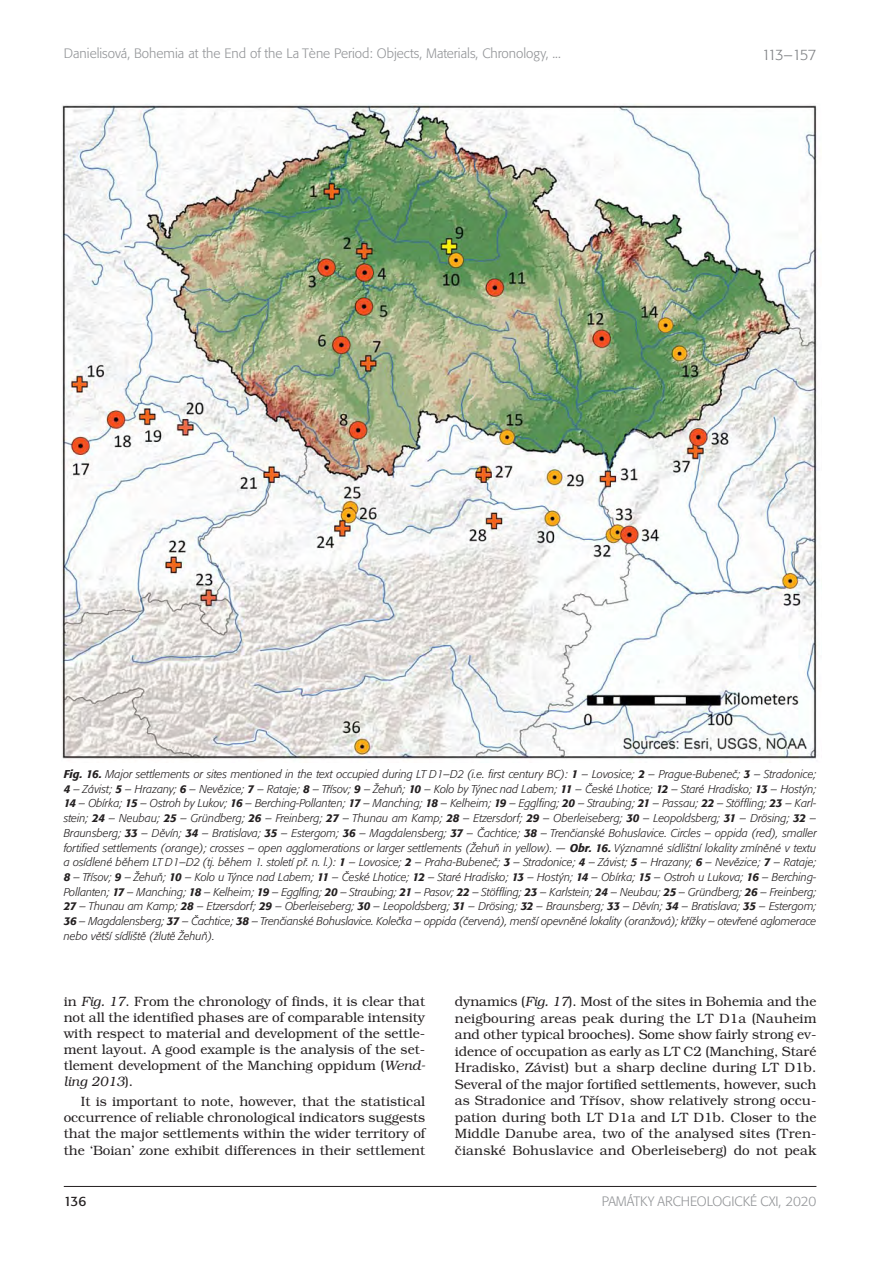
<style>
.page{position:relative;width:893px;height:1263px;background:#fff}
.page>*{position:absolute;margin:0;border:0;box-sizing:border-box;transform-origin:0 0}
.t1{font:300 15px "Formata CE";letter-spacing:-.1em;color:#808285}
.t2{font:300 13.5px/16.5px "Bookman CE";color:#231f20;text-align:justify}
.t3{font:300 13.5px "Formata CE";color:#939598}
.t4{font:13.5px "Formata CE";color:#231f20}
.t5{font:italic 300 11.25px/14.7px "Formata CE";letter-spacing:-.01em;color:#231f20;text-align:justify}
.s1{font-family:"Formata"}
.s2{font-weight:500}
.s3{font-style:italic}
</style>
<div class="page">
<hr style="left:64px;top:1186px;width:752px;height:1px;background:#231f20">
<img style="left:62px;top:103px;width:758px;height:657px">
<p class="t3" style="left:64px;top:48px;width:499px">Danielisová, Bohemia at the End of the La T<span class="s1">è</span>ne Period: Objects, Materials, Chronology, ...</p>
<h1 class="t1" style="left:762px;top:48px;width:57px">113–157</h1>
<p class="t5" style="left:64px;top:768px;width:755px"><span class="s2">Fig. 16.</span> Major settlements or sites mentioned in the text occupied during LT D1–D2 (i.e. first century BC): <span class="s2">1</span> – Lovosice; <span class="s2">2</span> – Prague-Bubeneč; <span class="s2">3</span> – Stradonice; <span class="s2">4</span> – Závist; <span class="s2">5</span> – Hrazany; <span class="s2">6</span> – Nevězice; <span class="s2">7</span> – Rataje; <span class="s2">8</span> – Třísov; <span class="s2">9</span> – Žehuň; <span class="s2">10</span> – Kolo by Týnec nad Labem; <span class="s2">11</span> – České Lhotice; <span class="s2">12</span> – Staré Hradisko; <span class="s2">13</span> – Hostýn; <span class="s2">14</span> – Obírka; <span class="s2">15</span> – Ostroh by Lukov; <span class="s2">16</span> – Berching-Pollanten; <span class="s2">17</span> – Manching; <span class="s2">18</span> – Kelheim; <span class="s2">19</span> – Egglfing; <span class="s2">20</span> – Straubing; <span class="s2">21</span> – Passau; <span class="s2">22</span> – Stöffling; <span class="s2">23</span> – Karl&shy;stein; <span class="s2">24</span> – Neubau; <span class="s2">25</span> – Gründberg; <span class="s2">26</span> – Freinberg; <span class="s2">27</span> – Thunau am Kamp; <span class="s2">28</span> – Etzersdorf; <span class="s2">29</span> – Oberleiseberg; <span class="s2">30</span> – Leopoldsberg; <span class="s2">31</span> – Drösing; <span class="s2">32</span> – Braunsberg; <span class="s2">33</span> – Děvín; <span class="s2">34</span> – Bratislava; <span class="s2">35</span> – Estergom; <span class="s2">36</span> – Magdalensberg; <span class="s2">37</span> – Čachtice; <span class="s2">38</span> – Trenčianské Bohuslavice. Circles – oppida (red), smaller fortified settlements (orange); crosses – open agglomerations or larger settlements (Žehuň in yellow). — <span class="s2">Obr. 16.</span> Významné sídlištní lokality zmíněné v textu a osídlené během LT D1–D2 (tj. během 1. století př. n. l.): <span class="s2">1</span> – Lovosice; <span class="s2">2</span> – Praha-Bubeneč; <span class="s2">3</span> – Stradonice; <span class="s2">4</span> – Závist; <span class="s2">5</span> – Hrazany; <span class="s2">6</span> – Nevězice; <span class="s2">7</span> – Rataje; <span class="s2">8</span> – Třísov; <span class="s2">9</span> – Žehuň; <span class="s2">10</span> – Kolo u Týnce nad Labem; <span class="s2">11</span> – České Lhotice; <span class="s2">12</span> – Staré Hradisko; <span class="s2">13</span> – Hostýn; <span class="s2">14</span> – Obírka; <span class="s2">15</span> – Ostroh u Lukova; <span class="s2">16</span> – Berching-Pollanten; <span class="s2">17</span> – Manching; <span class="s2">18</span> – Kelheim; <span class="s2">19</span> – Egglfing; <span class="s2">20</span> – Straubing; <span class="s2">21</span> – Pasov; <span class="s2">22</span> – Stöffling; <span class="s2">23</span> – Karlstein; <span class="s2">24</span> – Neubau; <span class="s2">25</span> – Gründberg; <span class="s2">26</span> – Freinberg; <span class="s2">27</span> – Thunau am Kamp; <span class="s2">28</span> – Etzersdorf; <span class="s2">29</span> – Oberleiseberg; <span class="s2">30</span> – Leopoldsberg; <span class="s2">31</span> – Drösing; <span class="s2">32</span> – Braunsberg; <span class="s2">33</span> – Děvín; <span class="s2">34</span> – Bratislava; <span class="s2">35</span> – Estergom; <span class="s2">36</span> – Magdalensberg; <span class="s2">37</span> – Čachtice; <span class="s2">38</span> – Trenčianské Bohuslavice. Kolečka – oppida (červená), menší opevněné lokality (oranžová); křížky – otevřené aglomerace nebo větší sídliště (žlutě Žehuň).</p>
<p class="t2" style="left:64px;top:995px;width:363px;line-height:16px">in <span class="s3">Fig. 17</span>. From the chronology of finds, it is clear that not all the identified phases are of comparable intensity with respect to material and development of the settle&shy;ment layout. A good example is the analysis of the set&shy;tlement development of the Manching oppidum (<span class="s3">Wend&shy;ling 2013</span>).</p>
<p class="t2" style="left:64px;top:1095px;width:363px;line-height:16px;text-indent:17px">It is important to note, however, that the statistical occurrence of reliable chronological indicators suggests that the major settlements within the wider territory of the ‘Boian’ zone exhibit differences in their settlement</p>
<p class="t2" style="left:455px;top:994px;width:363px">dynamics (<span class="s3">Fig. 17</span>). Most of the sites in Bohemia and the neigbouring areas peak during the LT D1a (Nauheim and other typical brooches). Some show fairly strong ev&shy;idence of occupation as early as LT C2 (Manching, Staré Hradisko, Závist) but a sharp decline during LT D1b.<br>Several of the major fortified settlements, however, such as Stradonice and Třísov, show relatively strong occu&shy;pation during both LT D1a and LT D1b. Closer to the Middle Danube area, two of the analysed sites (Tren&shy;čianské Bohuslavice and Oberleiseberg) do not peak</p>
<p class="t4" style="left:64px;top:1194px;width:24px">136</p>
<p class="t3" style="left:602px;top:1195px;width:216px">PAMÁTKY ARCHEOLOGICKÉ CXI, 2020</p>
</div>
